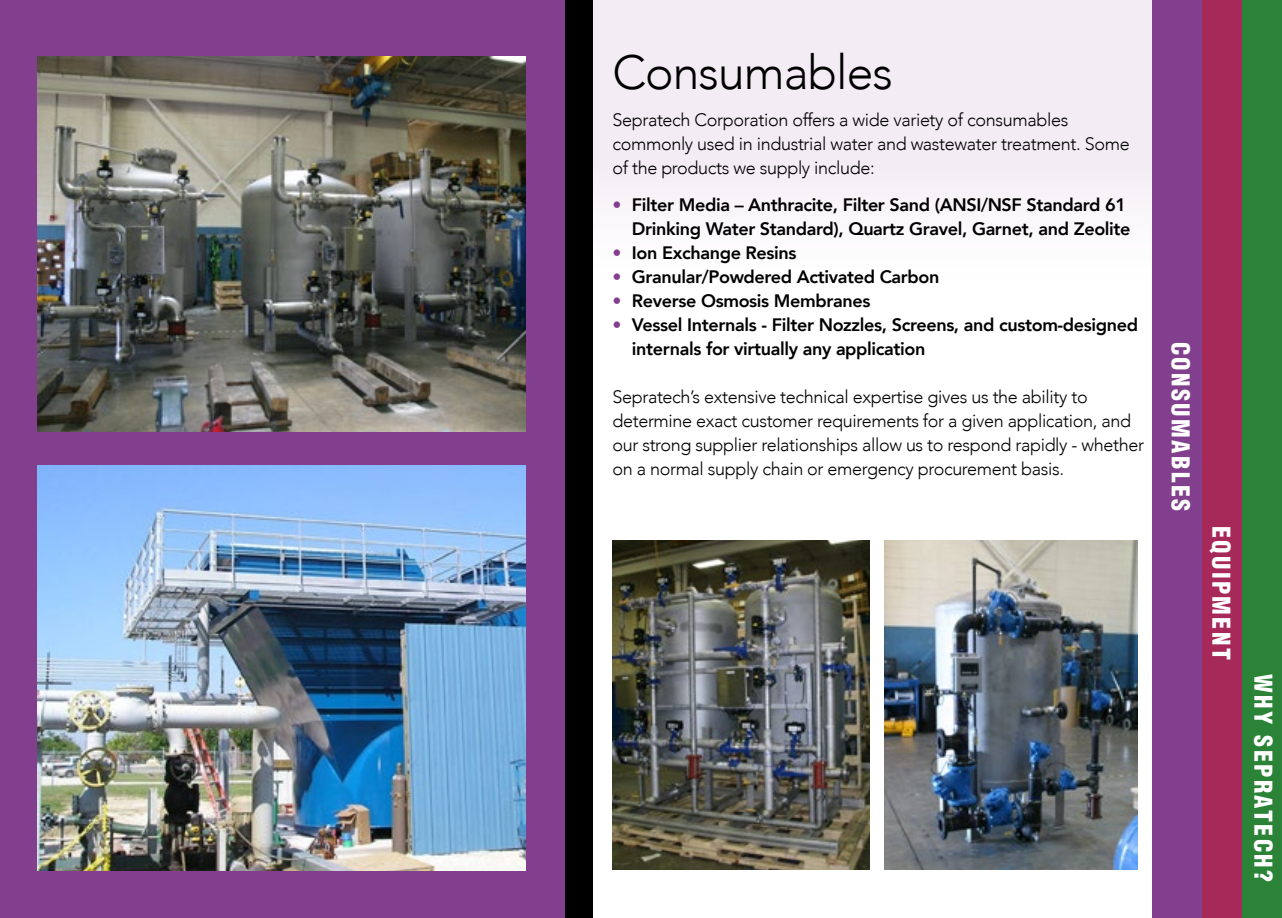
<style>
.page{position:relative;width:1282px;height:918px;background:#fff}
.page>*{position:absolute;margin:0;border:0;box-sizing:border-box;transform-origin:0 0}
.t1{font:300 48px "Avenir";letter-spacing:-.02em;color:#000}
.t2{font:900 condensed 24px "Helvetica";letter-spacing:.1em;color:#fff}
.t3{font:300 18px/24px "Avenir";letter-spacing:-.02em;color:#000}
.t4{font:800 18px/24px "Avenir";letter-spacing:-.02em;color:#000;text-align:right}
.s1{color:#813f8d}
</style>
<div class="page">
<div style="left:0;top:0;width:580px;height:918px;background:#813f8d"></div>
<div style="left:580px;top:0;width:581px;height:308px;background:linear-gradient(to bottom,#efe5f0,#fdfcfd)"></div>
<img style="left:38px;top:57px;width:488px;height:375px">
<img style="left:884px;top:540px;width:253px;height:330px">
<img style="left:38px;top:465px;width:488px;height:405px">
<img style="left:612px;top:540px;width:257px;height:330px">
<div style="left:565px;top:0;width:27px;height:918px;background:#000"></div>
<div style="left:1202px;top:0;width:40px;height:918px;background:#a7295a"></div>
<div style="left:1242px;top:0;width:40px;height:918px;background:#2a8336"></div>
<div style="left:1152px;top:0;width:50px;height:918px;background:#813f8d"></div>
<h1 class="t1" style="left:612px;top:44px;width:282px">Consumables</h1>
<p class="t3" style="left:612px;top:108px;width:519px">Sepratech Corporation offers a wide variety of consumables commonly used in industrial water and wastewater treatment. Some of the products we supply include:</p>
<p class="t4" style="left:612px;top:193px;width:519px"><span class="s1">•</span> Filter Media – Anthracite, Filter Sand (ANSI/NSF Standard 61<br>Drinking Water Standard), Quartz Gravel, Garnet, and Zeolite</p>
<p class="t4" style="left:612px;top:241px;width:186px"><span class="s1">•</span> Ion Exchange Resins</p>
<p class="t4" style="left:612px;top:265px;width:328px"><span class="s1">•</span> Granular/Powdered Activated Carbon</p>
<p class="t4" style="left:612px;top:289px;width:259px"><span class="s1">•</span> Reverse Osmosis Membranes</p>
<p class="t4" style="left:632px;top:313px;width:508px;text-align:left;text-indent:-20px"><span class="s1">•</span> Vessel Internals - Filter Nozzles, Screens, and custom-designed internals for virtually any application</p>
<p class="t3" style="left:612px;top:385px;width:533px">Sepratech’s extensive technical expertise gives us the ability to determine exact customer requirements for a given application, and our strong supplier relationships allow us to respond rapidly - whether on a normal supply chain or emergency procurement basis.</p>
<h2 class="t2" style="left:1195px;top:342px;width:171px;rotate:90deg">CONSUMABLES</h2>
<h2 class="t2" style="left:1236px;top:526px;width:135px;rotate:90deg">EQUIPMENT</h2>
<h2 class="t2" style="left:1278px;top:674px;width:209px;rotate:90deg">WHY SEPRATECH?</h2>
</div>
